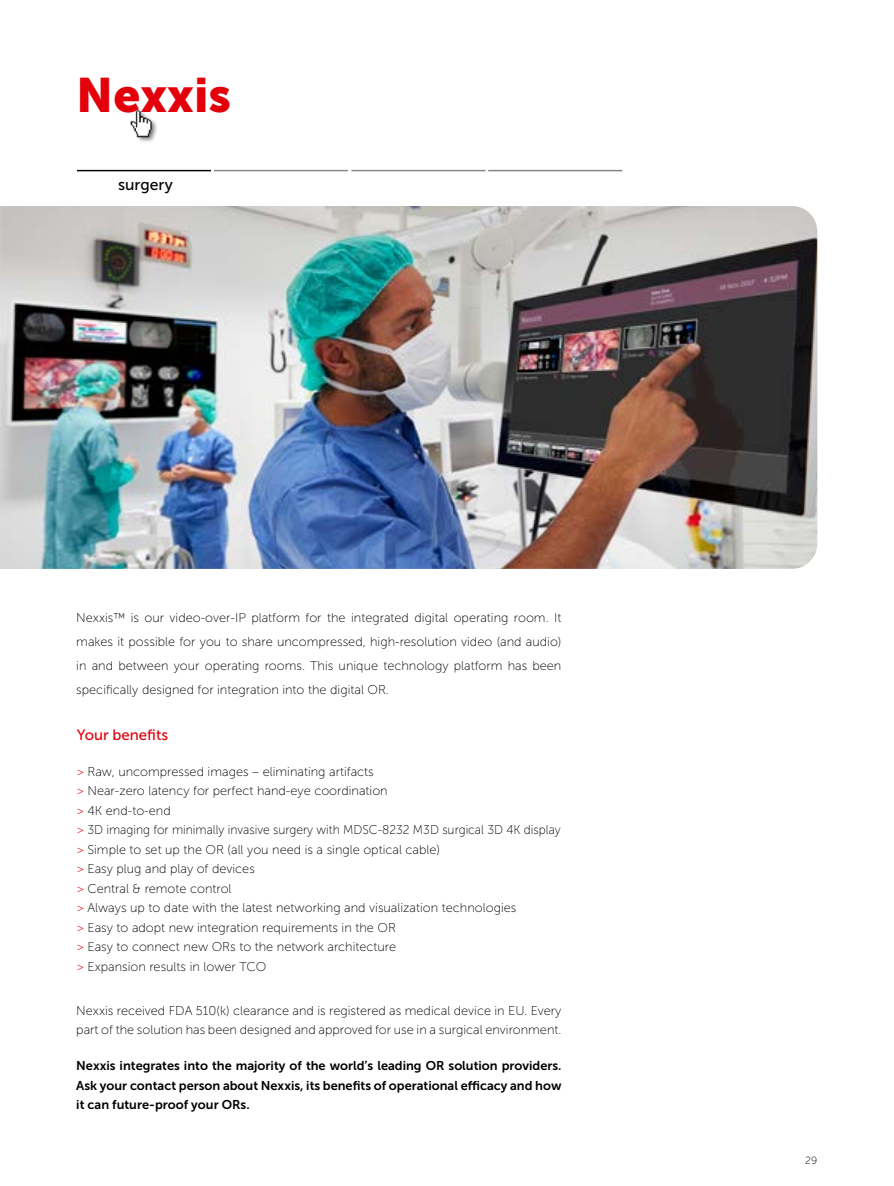
<style>
.page{position:relative;width:894px;height:1186px;background:#fff}
.page>*{position:absolute;margin:0;border:0;box-sizing:border-box;transform-origin:0 0}
.t1{font:48px "Museo Sans 900";color:#e3000b}
.t2{font:15.75px "Museo Sans 500";color:#000}
.t3{font:15px "Museo Sans 500";color:#e3000b}
.t4{font:12.75px/19.5px "Museo Sans 100";color:#000}
.t5{font:12.75px/19.5px "Museo Sans 700";color:#000;text-align:justify}
.t6{font:10.5px "Museo Sans 100";color:#000}
.s1{color:#e3000b}
</style>
<div class="page">
<img style="left:0;top:206px;width:817px;height:363px">
<hr style="left:351px;top:170px;width:134px;height:1px;background:#868786">
<hr style="left:488px;top:170px;width:134px;height:1px;background:#7d8386">
<hr style="left:214px;top:170px;width:134px;height:1px;background:#868786">
<hr style="left:77px;top:170px;width:134px;height:1px;background:#000">
<div style="left:130px;top:109px;width:28px;height:34px;background:#000;opacity:.5"></div>
<img style="left:130px;top:109px;width:25px;height:30px">
<p class="t1" style="left:76px;top:68px;width:156px">Nexxis</p>
<p class="t2" style="left:118px;top:176px;width:56px">surgery</p>
<p class="t4" style="left:76px;top:606px;width:486px;line-height:24px;text-align:justify">Nexxis™ is our video-over-IP platform for the integrated digital operating room. It makes it possible for you to share uncompressed, high-resolution video (and audio) in and between your operating rooms. This unique technology platform has been specifically designed for integration into the digital OR.</p>
<p class="t3" style="left:77px;top:727px;width:93px">Your benefits</p>
<p class="t4" style="left:77px;top:762px;width:485px"><span class="s1">&gt;</span> Raw, uncompressed images – eliminating artifacts<br><span class="s1">&gt;</span> Near-zero latency for perfect hand-eye coordination<br><span class="s1">&gt;</span> 4K end-to-end<br><span class="s1">&gt;</span> 3D imaging for minimally invasive surgery with MDSC-8232 M3D surgical 3D 4K display <span class="s1">&gt;</span> Simple to set up the OR (all you need is a single optical cable)<br><span class="s1">&gt;</span> Easy plug and play of devices<br><span class="s1">&gt;</span> Central &amp; remote control<br><span class="s1">&gt;</span> Always up to date with the latest networking and visualization technologies<br><span class="s1">&gt;</span> Easy to adopt new integration requirements in the OR<br><span class="s1">&gt;</span> Easy to connect new ORs to the network architecture<br><span class="s1">&gt;</span> Expansion results in lower TCO</p>
<p class="t4" style="left:76px;top:1000px;width:486px">Nexxis received FDA 510(k) clearance and is registered as medical device in EU. Every part of the solution has been designed and approved for use in a surgical environment.</p>
<p class="t5" style="left:76px;top:1056px;width:486px">Nexxis integrates into the majority of the world’s leading OR solution providers.<br>Ask your contact person about Nexxis, its benefits of operational efficacy and how it can future-proof your ORs.</p>
<p class="t6" style="left:804px;top:1155px;width:14px">29</p>
</div>
